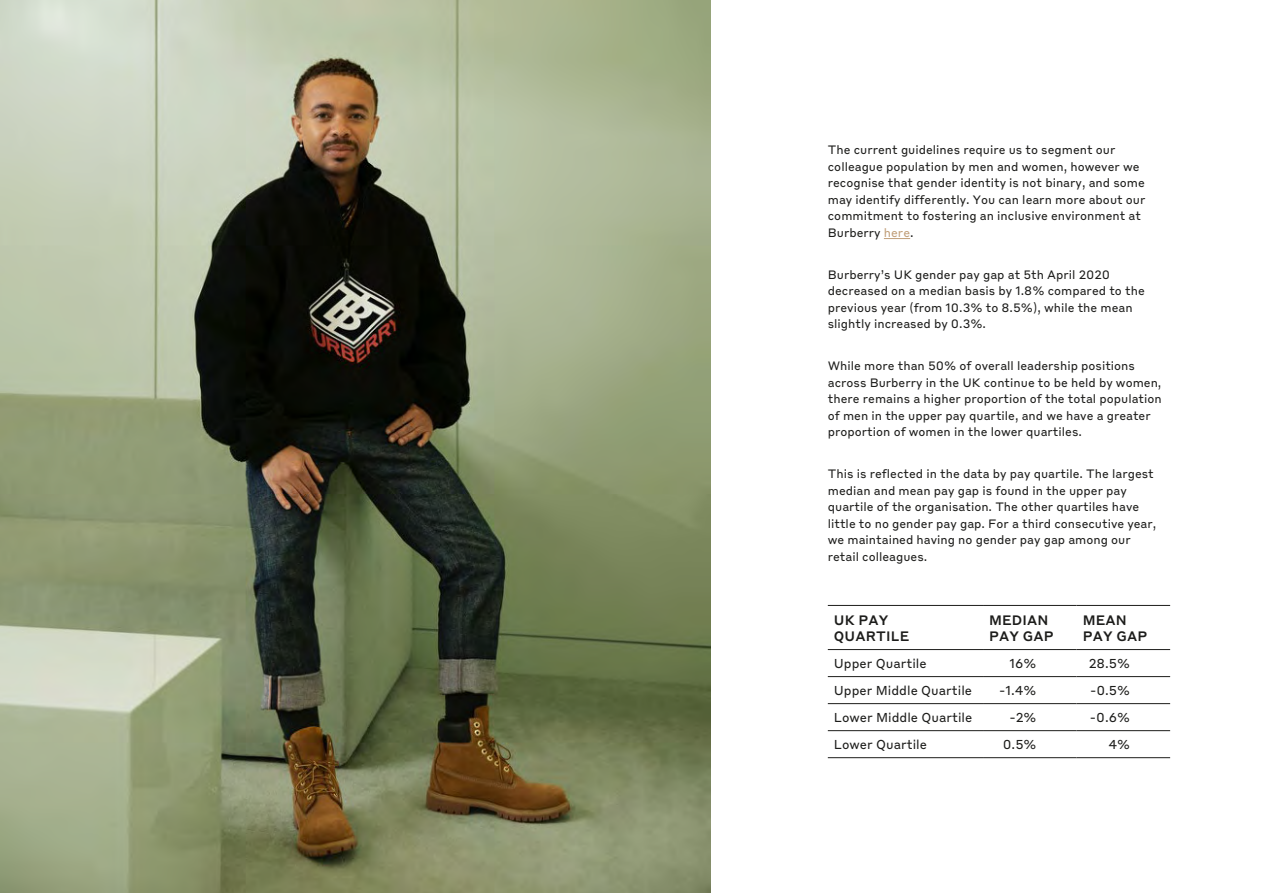
<style>
.page{position:relative;width:1263px;height:893px;background:#fff}
.page>*{position:absolute;margin:0;border:0;box-sizing:border-box;transform-origin:0 0}
.t1{font:500 13.5px/16.5px "Burberry Styrene";letter-spacing:.01em;color:#1d1d1b}
.t2{font:12.75px "Burberry Styrene";color:#1d1d1b}
.t3{font:12px/16.5px "Burberry Styrene";color:#1d1d1b}
.s1{color:#c19f7a}
</style>
<div class="page">
<hr style="left:828px;top:605px;width:155px;height:1px;background:#1d1d1b">
<hr style="left:983px;top:605px;width:93px;height:1px;background:#1d1d1b">
<hr style="left:1076px;top:605px;width:94px;height:1px;background:#1d1d1b">
<hr style="left:828px;top:649px;width:155px;height:1px;background:#1d1d1b">
<hr style="left:983px;top:649px;width:93px;height:1px;background:#1d1d1b">
<hr style="left:1076px;top:649px;width:94px;height:1px;background:#1d1d1b">
<hr style="left:828px;top:676px;width:155px;height:1px;background:#1d1d1b">
<hr style="left:983px;top:676px;width:93px;height:1px;background:#1d1d1b">
<hr style="left:1076px;top:676px;width:94px;height:1px;background:#1d1d1b">
<hr style="left:828px;top:703px;width:155px;height:1px;background:#1d1d1b">
<hr style="left:983px;top:703px;width:93px;height:1px;background:#1d1d1b">
<hr style="left:1076px;top:703px;width:94px;height:1px;background:#1d1d1b">
<hr style="left:828px;top:730px;width:155px;height:1px;background:#1d1d1b">
<hr style="left:983px;top:730px;width:93px;height:1px;background:#1d1d1b">
<hr style="left:1076px;top:730px;width:94px;height:1px;background:#1d1d1b">
<hr style="left:828px;top:757px;width:155px;height:1px;background:#1d1d1b">
<hr style="left:983px;top:757px;width:93px;height:1px;background:#1d1d1b">
<hr style="left:1076px;top:757px;width:94px;height:1px;background:#1d1d1b">
<img style="left:0;top:0;width:710px;height:893px">
<svg style="left:884px;top:238px;width:26px;height:1px"></svg>
<p class="t3" style="left:828px;top:141px;width:319px">The current guidelines require us to segment our colleague population by men and women, however we recognise that gender identity is not binary, and some may identify differently. You can learn more about our commitment to fostering an inclusive environment at Burberry <span class="s1">here</span>.</p>
<p class="t3" style="left:828px;top:265px;width:318px">Burberry’s UK gender pay gap at 5th April 2020 decreased on a median basis by 1.8% compared to the previous year (from 10.3% to 8.5%), while the mean slightly increased by 0.3%.</p>
<p class="t3" style="left:828px;top:357px;width:335px">While more than 50% of overall leadership positions across Burberry in the UK continue to be held by women, there remains a higher proportion of the total population of men in the upper pay quartile, and we have a greater proportion of women in the lower quartiles.</p>
<p class="t3" style="left:828px;top:465px;width:330px">This is reflected in the data by pay quartile. The largest median and mean pay gap is found in the upper pay quartile of the organisation. The other quartiles have little to no gender pay gap. For a third consecutive year, we maintained having no gender pay gap among our retail colleagues.</p>
<p class="t1" style="left:834px;top:610px;width:77px">UK PAY<br>QUARTILE</p>
<p class="t1" style="left:989px;top:610px;width:66px">MEDIAN<br>PAY GAP</p>
<p class="t1" style="left:1083px;top:610px;width:66px">MEAN<br>PAY GAP</p>
<p class="t2" style="left:834px;top:653px;width:94px">Upper Quartile</p>
<p class="t2" style="left:1010px;top:653px;width:28px">16%</p>
<p class="t2" style="left:1089px;top:653px;width:43px">28.5%</p>
<p class="t2" style="left:834px;top:680px;width:140px">Upper Middle Quartile</p>
<p class="t2" style="left:999px;top:680px;width:39px">-1.4%</p>
<p class="t2" style="left:1090px;top:680px;width:42px">-0.5%</p>
<p class="t2" style="left:834px;top:707px;width:140px">Lower Middle Quartile</p>
<p class="t2" style="left:1009px;top:707px;width:29px">-2%</p>
<p class="t2" style="left:1090px;top:707px;width:42px">-0.6%</p>
<p class="t2" style="left:834px;top:734px;width:95px">Lower Quartile</p>
<p class="t2" style="left:1003px;top:734px;width:35px">0.5%</p>
<p class="t2" style="left:1108px;top:734px;width:23px">4%</p>
</div>
